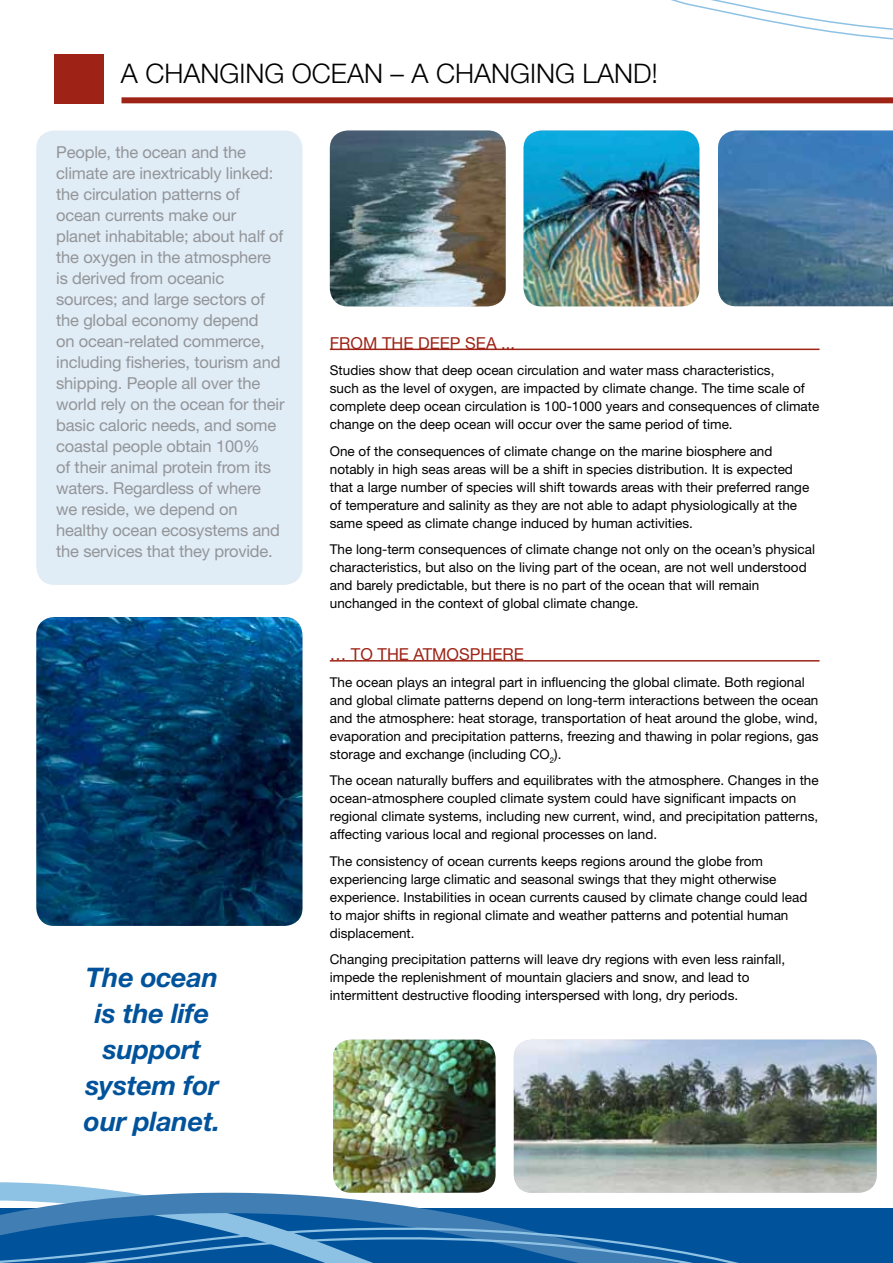
<style>
.page{position:relative;width:893px;height:1263px;background:#fff}
.page>*{position:absolute;margin:0;border:0;box-sizing:border-box;transform-origin:0 0}
.t1{font:italic 700 27px/36px "Helvetica Neue LT Std";letter-spacing:-.01em;color:#00539b;text-align:center}
.t2{font:300 27px "Helvetica Neue LT Std";color:#000}
.t3{font:16.5px/21px "Helvetica Neue LT Std";letter-spacing:-.01em;color:#939598}
.t4{font:16.5px "Helvetica Neue LT Std";color:#9e2316}
.t5{font:13.5px/18px "Helvetica Neue LT Std";color:#000}
</style>
<div class="page">
<svg style="left:495px;top:1149px;width:398px;height:114px"></svg>
<div style="left:778px;top:1209px;width:115px;height:54px;background:#00539b"></div>
<svg style="left:671px;top:0;width:222px;height:40px"></svg>
<svg style="left:0;top:1166px;width:741px;height:97px"></svg>
<div style="left:122px;top:97px;width:771px;height:6px;background:#9e2316"></div>
<div style="left:54px;top:54px;width:49px;height:49px;background:#9e2316"></div>
<img style="left:718px;top:131px;width:175px;height:175px">
<hr style="left:330px;top:660px;width:489px;height:1px;background:#9e2316">
<hr style="left:330px;top:349px;width:489px;height:1px;background:#9e2316">
<div style="left:36px;top:131px;width:266px;height:454px;background:#e0ecf6;border-radius:18px"></div>
<img style="left:514px;top:1040px;width:363px;height:153px">
<img style="left:524px;top:131px;width:175px;height:175px">
<img style="left:330px;top:130px;width:176px;height:176px">
<img style="left:36px;top:617px;width:266px;height:309px">
<img style="left:333px;top:1040px;width:162px;height:153px">
<h1 class="t2" style="left:121px;top:56px;width:207px">A CHANGINGOCEAN</h1>
<h1 class="t2" style="left:390px;top:56px;width:269px">–A CHANGINGLAND!</h1>
<p class="t3" style="left:56px;top:141px;width:230px">People, the ocean and the climate are inextricably linked: the circulation patterns of ocean currents make our planet inhabitable; about half of the oxygen in the atmosphere is derived from oceanic sources; and large sectors of the global economy depend<br>on ocean-related commerce, including fisheries, tourism and shipping. People all over the world rely on the ocean for their basic caloric needs, and some coastal people obtain 100%<br>of their animal protein from its waters. Regardless of where we reside, we depend on healthy ocean ecosystems and the services that they provide.</p>
<h1 class="t1" style="left:84px;top:959px;width:138px">The ocean is the life support system for our planet.</h1>
<p class="t4" style="left:330px;top:333px;width:187px">FROM THE DEEP SEA ...</p>
<p class="t5" style="left:330px;top:361px;width:491px">Studies show that deep ocean circulation and water mass characteristics,<br>such as the level of oxygen, are impacted by climate change. The time scale of complete deep ocean circulation is 100-1000 years and consequences of climate change on the deep ocean will occur over the same period of time.</p>
<p class="t5" style="left:330px;top:442px;width:481px">One of the consequences of climate change on the marine biosphere and notably in high seas areas will be a shift in species distribution. It is expected that a large number of species will shift towards areas with their preferred range of temperature and salinity as they are not able to adapt physiologically at the same speed as climate change induced by human activities.</p>
<p class="t5" style="left:330px;top:540px;width:487px">The long-term consequences of climate change not only on the ocean’s physical characteristics, but also on the living part of the ocean, are not well understood and barely predictable, but there is no part of the ocean that will remain unchanged in the context of global climate change.</p>
<p class="t4" style="left:330px;top:644px;width:196px">… TO THE ATMOSPHERE</p>
<p class="t5" style="left:330px;top:673px;width:490px">The ocean plays an integral part in influencing the global climate. Both regional and global climate patterns depend on long-term interactions between the ocean and the atmosphere: heat storage, transportation of heat around the globe, wind, evaporation and precipitation patterns, freezing and thawing in polar regions, gas storage and exchange (including CO<sub>2</sub>).</p>
<p class="t5" style="left:330px;top:771px;width:490px">The ocean naturally buffers and equilibrates with the atmosphere. Changes in the ocean-atmosphere coupled climate system could have significant impacts on regional climate systems, including new current, wind, and precipitation patterns, affecting various local and regional processes on land.</p>
<p class="t5" style="left:330px;top:851px;width:479px">The consistency of ocean currents keeps regions around the globe from experiencing large climatic and seasonal swings that they might otherwise experience. Instabilities in ocean currents caused by climate change could lead to major shifts in regional climate and weather patterns and potential human displacement.</p>
<p class="t5" style="left:330px;top:950px;width:457px">Changing precipitation patterns will leave dry regions with even less rainfall, impede the replenishment of mountain glaciers and snow, and lead to intermittent destructive flooding interspersed with long, dry periods.</p>
</div>
